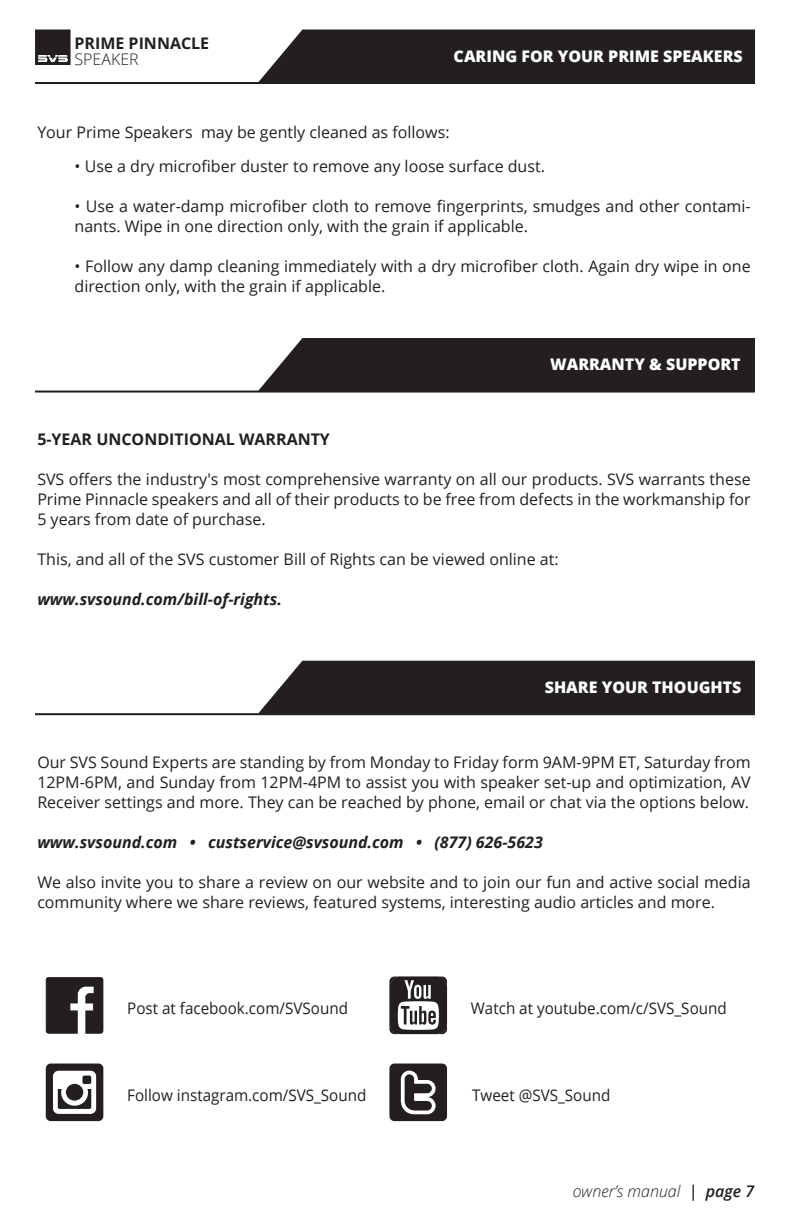
<style>
.page{position:relative;width:792px;height:1224px;background:#fff}
.page>*{position:absolute;margin:0;border:0;box-sizing:border-box;transform-origin:0 0}
.t1{font:16px/20px "Open Sans";color:#231f20}
.t2{font:16px "Open Sans";color:#231f20;scale:.95 1}
.t3{font:italic 700 16px "Open Sans";color:#231f20}
.t4{font:800 16px "Open Sans";color:#fff}
.t5{font:700 16px "Open Sans";color:#231f20}
.t6{font:italic 300 16px "Open Sans";color:#231f20}
.t7{font:300 16px "Open Sans";color:#231f20}
.s1{font-weight:600}
</style>
<div class="page">
<svg style="left:35px;top:29px;width:36px;height:36px"></svg>
<div style="left:258px;top:29px;width:497px;height:53px;background:#231f20"></div>
<hr style="left:35px;top:82px;width:720px;height:2px;background:#231f20">
<hr style="left:35px;top:391px;width:720px;height:2px;background:#231f20">
<div style="left:258px;top:338px;width:497px;height:53px;background:#231f20"></div>
<hr style="left:35px;top:713px;width:720px;height:2px;background:#231f20">
<div style="left:258px;top:661px;width:497px;height:53px;background:#231f20"></div>
<svg style="left:46px;top:977px;width:57px;height:57px;background:#464344"></svg>
<svg style="left:389px;top:1064px;width:58px;height:57px"></svg>
<svg style="left:390px;top:1065px;width:56px;height:55px"></svg>
<div style="left:46px;top:1064px;width:57px;height:57px;background:#231f20;border-radius:5px"></div>
<svg style="left:47px;top:1070px;width:55px;height:50px"></svg>
<svg style="left:390px;top:977px;width:57px;height:57px"></svg>
<p class="t5" style="left:75px;top:32px;width:136px">PRIME PINNACLE</p>
<p class="t7" style="left:75px;top:48px;width:66px">SPEAKER</p>
<p class="t4" style="left:454px;top:44px;width:291px">CARING FOR YOUR PRIME SPEAKERS</p>
<p class="t1" style="left:37px;top:122px;width:414px">Your Prime Speakers may be gently cleaned as follows:</p>
<p class="t1" style="left:75px;top:156px;width:472px">• Use a dry microfiber duster to remove any loose surface dust.</p>
<p class="t1" style="left:75px;top:196px;width:678px">• Use a water-damp microfiber cloth to remove fingerprints, smudges and other contami&shy;nants. Wipe in one direction only, with the grain if applicable.</p>
<p class="t1" style="left:75px;top:256px;width:678px">• Follow any damp cleaning immediately with a dry microfiber cloth. Again dry wipe in one direction only, with the grain if applicable.</p>
<p class="t4" style="left:550px;top:352px;width:192px">WARRANTY &amp; SUPPORT</p>
<p class="t5" style="left:37px;top:428px;width:294px">5-YEAR UNCONDITIONAL WARRANTY</p>
<p class="t1" style="left:37px;top:469px;width:715px;text-align:justify">SVS offers the industry's most comprehensive warranty on all our products. SVS warrants these Prime Pinnacle speakers and all of their products to be free from defects in the workmanship for 5 years from date of purchase.</p>
<p class="t1" style="left:37px;top:549px;width:523px">This, and all of the SVS customer Bill of Rights can be viewed online at:</p>
<p class="t3" style="left:37px;top:588px;width:246px">www.svsound.com/bill-of-rights.</p>
<p class="t4" style="left:545px;top:675px;width:198px">SHARE YOUR THOUGHTS</p>
<p class="t1" style="left:37px;top:752px;width:715px;text-align:justify">Our SVS Sound Experts are standing by from Monday to Friday form 9AM-9PM ET, Saturday from 12PM-6PM, and Sunday from 12PM-4PM to assist you with speaker set-up and optimization, AV Receiver settings and more. They can be reached by phone, email or chat via the options below.</p>
<p class="t3" style="left:37px;top:831px;width:507px">www.svsound.com • custservice@svsound.com • (877) 626-5623</p>
<p class="t1" style="left:37px;top:872px;width:715px">We also invite you to share a review on our website and to join our fun and active social media community where we share reviews, featured systems, interesting audio articles and more.</p>
<p class="t2" style="left:127px;top:998px;width:234px">Post at facebook.com/SVSound</p>
<p class="t2" style="left:471px;top:997px;width:271px">Watch at youtube.com/c/SVS_Sound</p>
<p class="t2" style="left:127px;top:1084px;width:253px">Follow instagram.com/SVS_Sound</p>
<p class="t2" style="left:472px;top:1084px;width:147px">Tweet @SVS_Sound</p>
<p class="t6" style="left:573px;top:1180px;width:183px">owner’s manual <span class="s1">| page 7</span></p>
</div>
